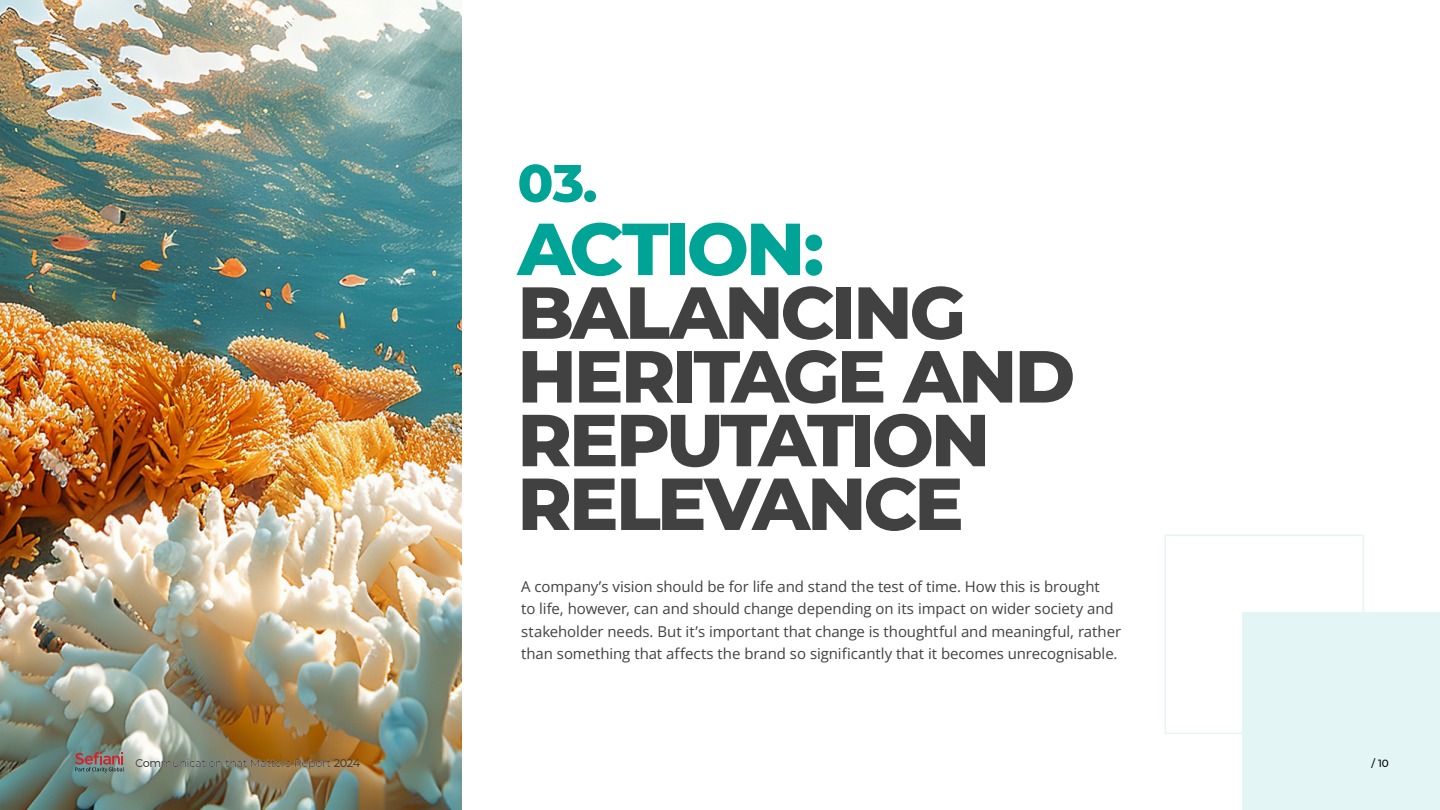
<style>
.page{position:relative;width:1440px;height:810px;background:#fff}
.page>*{position:absolute;margin:0;border:0;box-sizing:border-box;transform-origin:0 0}
.t1{font:800 73.5px/63.8px "Montserrat";letter-spacing:-.04em;color:#414141}
.t2{font:800 73.5px "Montserrat";letter-spacing:-.04em;color:#00a496}
.t3{font:800 52.5px "Montserrat";color:#00a496}
.t4{font:15px/22.5px "Open Sans";letter-spacing:-.005em;color:#414141}
.t5{font:500 11.25px "Montserrat";letter-spacing:-.04em;color:#414141}
.t6{font:500 10.5px "Montserrat";color:#000}
</style>
<div class="page">
<img style="left:0;top:0;width:462px;height:810px">
<div style="left:1242px;top:612px;width:198px;height:198px;background:#e3f5f4"></div>
<div style="left:1165px;top:535px;width:199px;height:199px;border:2px solid #e3f5f4"></div>
<svg style="left:75px;top:752px;width:49px;height:20px"></svg>
<h2 class="t3" style="left:518px;top:145px;width:82px">03.</h2>
<h1 class="t2" style="left:518px;top:195px;width:308px">ACTION:</h1>
<h1 class="t1" style="left:518px;top:277px;width:559px">BALANCING<br>HERITAGE AND<br>REPUTATION<br>RELEVANCE</h1>
<p class="t4" style="left:521px;top:575px;width:601px">A company’s vision should be for life and stand the test of time. How this is brought<br>to life, however, can and should change depending on its impact on wider society and stakeholder needs. But it’s important that change is thoughtful and meaningful, rather than something that affects the brand so significantly that it becomes unrecognisable.</p>
<p class="t5" style="left:135px;top:756px;width:227px">Communication that Matters Report 2024</p>
<p class="t6" style="left:1372px;top:756px;width:19px">/ 10</p>
</div>
